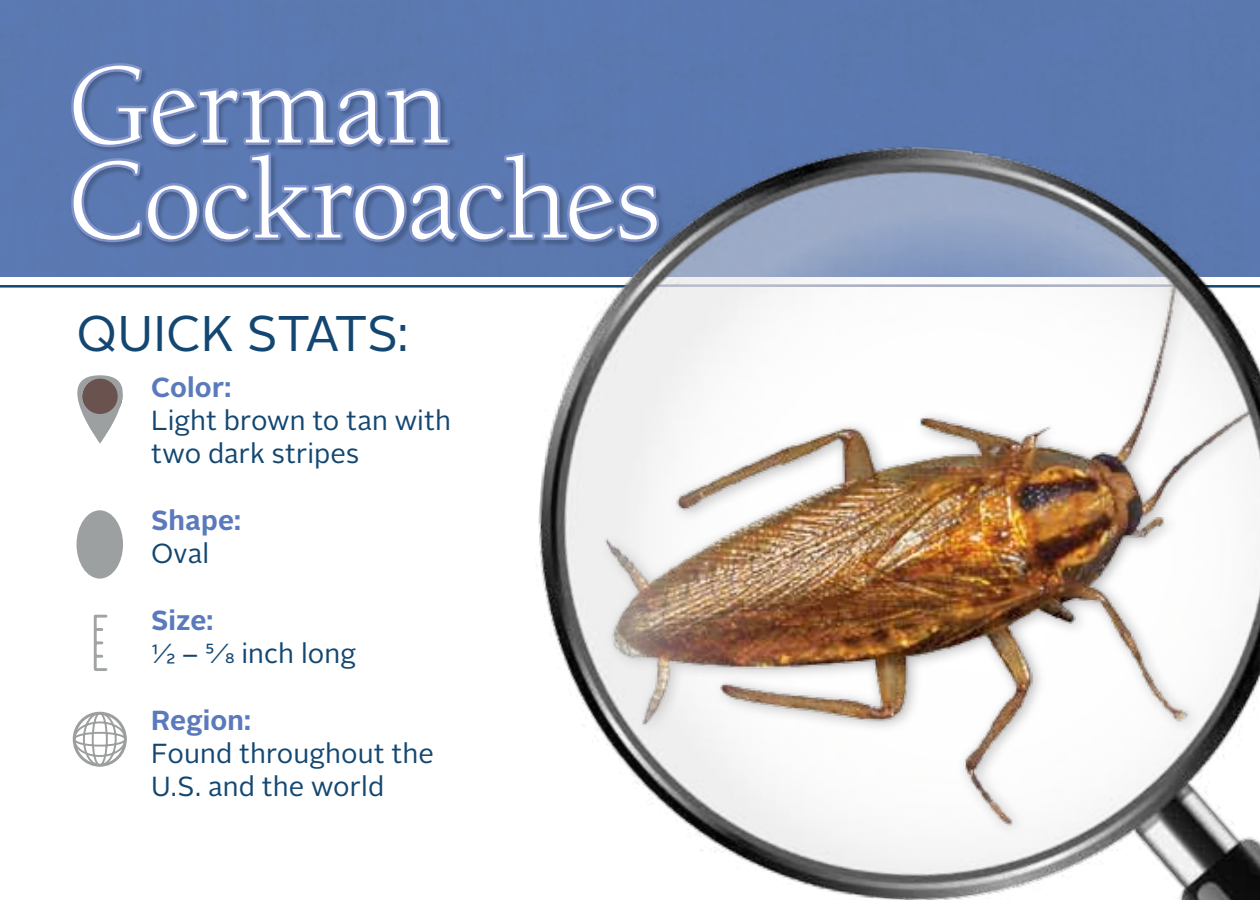
<style>
.page{position:relative;width:1260px;height:900px;background:#fff}
.page>*{position:absolute;margin:0;border:0;box-sizing:border-box;transform-origin:0 0}
.t1{font:117.5px/95px "Berkeley";letter-spacing:-.005em;color:#fff}
.t2{font:50px "Alright Sans";letter-spacing:-.005em;color:#134771}
.t3{font:27.5px/33px "Alright Sans";letter-spacing:.005em;color:#134771}
.t4{font:700 27.5px/33px "Alright Sans";letter-spacing:.005em;color:#5b7abc}
.s1{font-weight:700;color:#5b7abc}
.s2{font-weight:400;color:#134771}
</style>
<div class="page">
<hr style="left:0;top:285px;width:638px;height:3px;background:#134771">
<div style="left:0;top:0;width:1260px;height:276px;background:#5b78b0"></div>
<svg style="left:69px;top:61px;width:593px;height:184px;background:#617cb3"></svg>
<svg style="left:77px;top:375px;width:46px;height:69px"></svg>
<div style="left:77px;top:510px;width:46px;height:69px;background:#9da0a1;border-radius:50%"></div>
<hr style="left:94px;top:616px;width:3px;height:53px;background:#a1a4a5">
<svg style="left:96px;top:615px;width:10px;height:3px"></svg>
<svg style="left:96px;top:668px;width:10px;height:3px"></svg>
<svg style="left:97px;top:641px;width:5px;height:3px"></svg>
<svg style="left:97px;top:628px;width:5px;height:3px"></svg>
<svg style="left:97px;top:655px;width:5px;height:3px"></svg>
<svg style="left:73px;top:711px;width:54px;height:56px"></svg>
<img style="left:523px;top:90px;width:737px;height:810px">
<p class="t1" style="left:68px;top:61px;width:594px">German<br>Cockroaches</p>
<p class="t2" style="left:77px;top:300px;width:333px">Qu ick Stats:</p>
<p class="t3" style="left:151px;top:372px;width:301px"><span class="s1">Color:<br></span>Light brown to tan with two dark stripes</p>
<p class="t4" style="left:151px;top:504px;width:91px">Shape:<br><span class="s2">Oval</span></p>
<p class="t3" style="left:151px;top:604px;width:206px"><span class="s1">Size:<br></span>¹⁄2 – 5⁄₈ inch long</p>
<p class="t3" style="left:151px;top:704px;width:284px"><span class="s1">Region:<br></span>Found throughout the<br>U.S. and the world</p>
</div>
